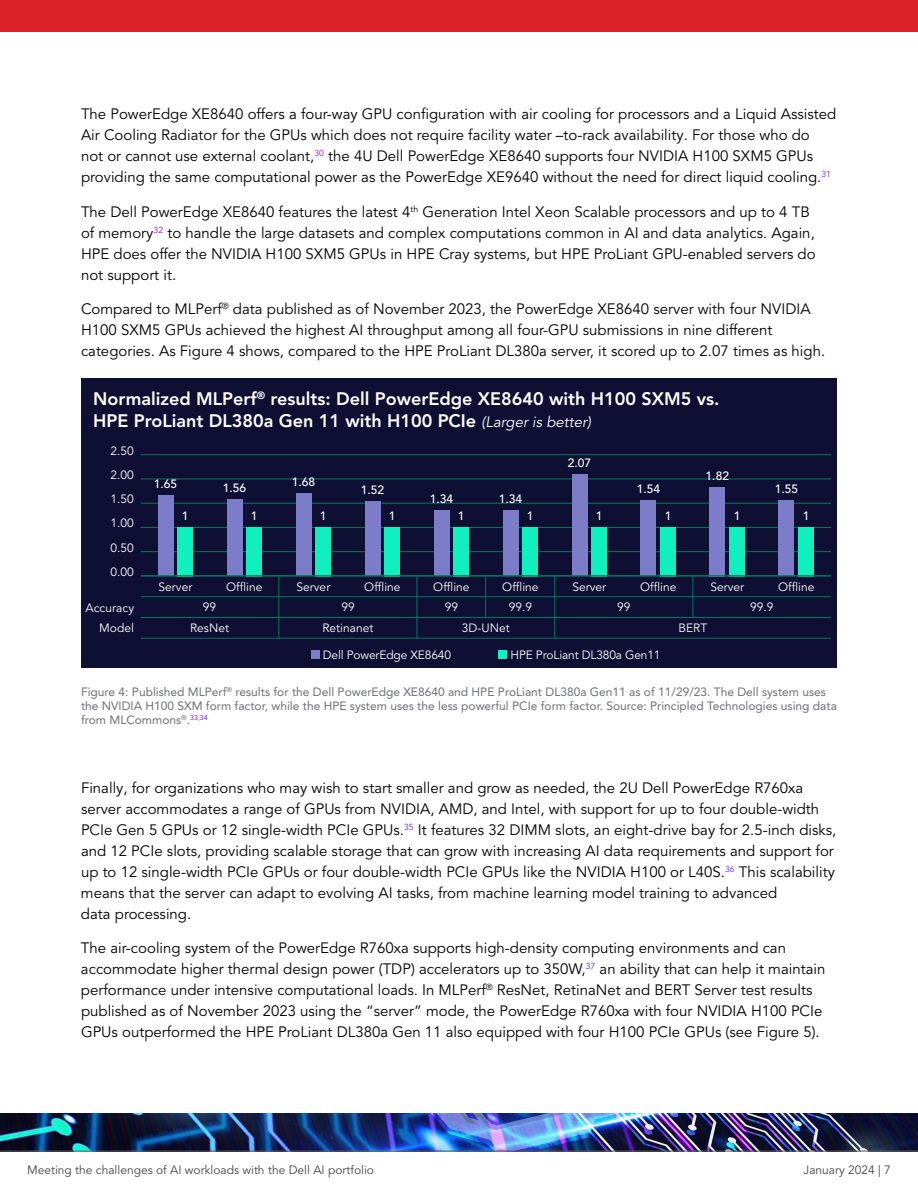
<style>
.page{position:relative;width:918px;height:1188px;background:#fff}
.page>*{position:absolute;margin:0;border:0;box-sizing:border-box;transform-origin:0 0}
.t1{font:800 18px/21.6px "Avenir LT Pro";color:#fff}
.t2{font:15px/21px "Avenir LT Pro";color:#000}
.t3{font:12px/14.4px "Avenir LT Pro";color:#6d6e71}
.t4{font:12px/20.9px "Avenir LT Pro";color:#fff;text-align:right}
.t5{font:12px "Avenir LT Pro";color:#464547}
.t6{font:500 12px "Avenir LT Pro";letter-spacing:.005em;color:#fff}
.s1{font-weight:400;font-style:italic;font-size:15px}
</style>
<div class="page">
<div style="left:81px;top:378px;width:756px;height:289px;background:#0f0f34"></div>
<hr style="left:141px;top:596px;width:690px;height:1px;background:#027a60">
<hr style="left:141px;top:617px;width:690px;height:1px;background:#027a60">
<hr style="left:141px;top:454px;width:690px;height:1px;background:#027a60">
<hr style="left:141px;top:479px;width:690px;height:1px;background:#027a60">
<hr style="left:141px;top:503px;width:690px;height:1px;background:#027a60">
<hr style="left:141px;top:527px;width:690px;height:1px;background:#027a60">
<hr style="left:141px;top:551px;width:690px;height:1px;background:#027a60">
<hr style="left:693px;top:576px;width:1px;height:42px;background:#027a60">
<div style="left:499px;top:651px;width:8px;height:8px;background:#0ff0be"></div>
<div style="left:779px;top:500px;width:15px;height:76px;background:#7c7cc9"></div>
<div style="left:798px;top:527px;width:16px;height:49px;background:#0ff0be"></div>
<div style="left:503px;top:510px;width:15px;height:66px;background:#7c7cc9"></div>
<div style="left:522px;top:527px;width:16px;height:49px;background:#0ff0be"></div>
<div style="left:434px;top:510px;width:15px;height:66px;background:#7c7cc9"></div>
<div style="left:453px;top:527px;width:16px;height:49px;background:#0ff0be"></div>
<div style="left:365px;top:502px;width:15px;height:74px;background:#7c7cc9"></div>
<div style="left:385px;top:527px;width:15px;height:49px;background:#0ff0be"></div>
<div style="left:296px;top:494px;width:15px;height:82px;background:#7c7cc9"></div>
<div style="left:316px;top:527px;width:15px;height:49px;background:#0ff0be"></div>
<div style="left:227px;top:500px;width:15px;height:76px;background:#7c7cc9"></div>
<div style="left:246px;top:527px;width:16px;height:49px;background:#0ff0be"></div>
<div style="left:158px;top:495px;width:15px;height:81px;background:#7c7cc9"></div>
<div style="left:178px;top:527px;width:15px;height:49px;background:#0ff0be"></div>
<div style="left:572px;top:475px;width:15px;height:101px;background:#7c7cc9"></div>
<div style="left:591px;top:527px;width:16px;height:49px;background:#0ff0be"></div>
<div style="left:641px;top:501px;width:15px;height:75px;background:#7c7cc9"></div>
<div style="left:660px;top:527px;width:16px;height:49px;background:#0ff0be"></div>
<div style="left:710px;top:487px;width:15px;height:89px;background:#7c7cc9"></div>
<div style="left:729px;top:527px;width:16px;height:49px;background:#0ff0be"></div>
<hr style="left:141px;top:575px;width:690px;height:2px;background:#027a60">
<hr style="left:278px;top:576px;width:1px;height:62px;background:#027a60">
<hr style="left:417px;top:576px;width:1px;height:62px;background:#027a60">
<hr style="left:485px;top:576px;width:1px;height:42px;background:#027a60">
<hr style="left:554px;top:576px;width:1px;height:62px;background:#027a60">
<hr style="left:141px;top:638px;width:690px;height:1px;background:#027a60">
<div style="left:311px;top:651px;width:8px;height:8px;background:#7c7cc9"></div>
<img style="left:0;top:1113px;width:918px;height:38px">
<hr style="left:0;top:1151px;width:918px;height:1px;background:#616264">
<div style="left:0;top:0;width:918px;height:32px;background:#da2128"></div>
<p class="t2" style="left:81px;top:104px;width:757px">The PowerEdge XE8640 offers a four-way GPU configuration with air cooling for processors and a Liquid Assisted Air Cooling Radiator for the GPUs which does not require facility water –to-rack availability. For those who do<br>not or cannot use external coolant,<sup>30</sup> the 4U Dell PowerEdge XE8640 supports four NVIDIA H100 SXM5 GPUs providing the same computational power as the PowerEdge XE9640 without the need for direct liquid cooling.<sup>31</sup></p>
<p class="t2" style="left:81px;top:201px;width:736px">The Dell PowerEdge XE8640 features the latest 4<sup>th</sup> Generation Intel Xeon Scalable processors and up to 4 TB of memory<sup>32</sup> to handle the large datasets and complex computations common in AI and data analytics. Again, HPE does offer the NVIDIA H100 SXM5 GPUs in HPE Cray systems, but HPE ProLiant GPU-enabled servers do not support it.</p>
<p class="t2" style="left:81px;top:299px;width:746px">Compared to MLPerf<sup>®</sup> data published as of November 2023, the PowerEdge XE8640 server with four NVIDIA<br>H100 SXM5 GPUs achieved the highest AI throughput among all four-GPU submissions in nine different categories. As Figure 4 shows, compared to the HPE ProLiant DL380a server, it scored up to 2.07 times as high.</p>
<p class="t1" style="left:93px;top:388px;width:628px">Normalized MLPerf<sup>®</sup> results: Dell PowerEdge XE8640 with H100 SXM5 vs.<br>HPE ProLiant DL380a Gen 11 with H100 PCIe <span class="s1">(Larger is better)</span></p>
<p class="t4" style="left:110px;top:440px;width:25px">2.50</p>
<p class="t4" style="left:110px;top:465px;width:25px">2.00</p>
<p class="t4" style="left:110px;top:489px;width:25px">1.50</p>
<p class="t4" style="left:110px;top:513px;width:25px">1.00</p>
<p class="t4" style="left:110px;top:537px;width:25px">0.50</p>
<p class="t4" style="left:110px;top:562px;width:25px">0.00</p>
<p class="t4" style="left:86px;top:597px;width:50px">Accuracy<br>Model</p>
<p class="t6" style="left:154px;top:476px;width:25px">1.65</p>
<p class="t6" style="left:223px;top:481px;width:25px">1.56</p>
<p class="t6" style="left:292px;top:475px;width:25px">1.68</p>
<p class="t6" style="left:361px;top:483px;width:25px">1.52</p>
<p class="t6" style="left:430px;top:492px;width:25px">1.34</p>
<p class="t6" style="left:499px;top:492px;width:25px">1.34</p>
<p class="t6" style="left:568px;top:456px;width:25px">2.07</p>
<p class="t6" style="left:637px;top:481px;width:25px">1.54</p>
<p class="t6" style="left:706px;top:468px;width:25px">1.82</p>
<p class="t6" style="left:775px;top:481px;width:25px">1.55</p>
<p class="t6" style="left:182px;top:508px;width:8px">1</p>
<p class="t6" style="left:251px;top:508px;width:8px">1</p>
<p class="t6" style="left:320px;top:508px;width:8px">1</p>
<p class="t6" style="left:389px;top:509px;width:8px">1</p>
<p class="t6" style="left:458px;top:508px;width:8px">1</p>
<p class="t6" style="left:527px;top:508px;width:8px">1</p>
<p class="t6" style="left:596px;top:508px;width:8px">1</p>
<p class="t6" style="left:665px;top:508px;width:8px">1</p>
<p class="t6" style="left:734px;top:508px;width:8px">1</p>
<p class="t6" style="left:803px;top:508px;width:8px">1</p>
<p class="t4" style="left:159px;top:576px;width:35px">Server</p>
<p class="t4" style="left:226px;top:576px;width:38px">Offline</p>
<p class="t4" style="left:297px;top:576px;width:35px">Server</p>
<p class="t4" style="left:364px;top:576px;width:38px">Offline</p>
<p class="t4" style="left:433px;top:576px;width:38px">Offline</p>
<p class="t4" style="left:502px;top:576px;width:38px">Offline</p>
<p class="t4" style="left:572px;top:576px;width:35px">Server</p>
<p class="t4" style="left:640px;top:576px;width:38px">Offline</p>
<p class="t4" style="left:710px;top:576px;width:35px">Server</p>
<p class="t4" style="left:778px;top:576px;width:38px">Offline</p>
<p class="t4" style="left:203px;top:597px;width:15px">99</p>
<p class="t4" style="left:341px;top:597px;width:15px">99</p>
<p class="t4" style="left:445px;top:597px;width:15px">99</p>
<p class="t4" style="left:509px;top:597px;width:25px">99.9</p>
<p class="t4" style="left:617px;top:597px;width:15px">99</p>
<p class="t4" style="left:750px;top:597px;width:25px">99.9</p>
<p class="t4" style="left:190px;top:618px;width:41px">ResNet</p>
<p class="t4" style="left:322px;top:618px;width:53px">Retinanet</p>
<p class="t4" style="left:462px;top:618px;width:49px">3D-UNet</p>
<p class="t4" style="left:679px;top:618px;width:30px">BERT</p>
<p class="t4" style="left:323px;top:645px;width:130px">Dell PowerEdge XE8640</p>
<p class="t4" style="left:511px;top:645px;width:152px">HPE ProLiant DL380a Gen11</p>
<p class="t3" style="left:81px;top:684px;width:757px">Figure 4: Published MLPerf<sup>®</sup> results for the Dell PowerEdge XE8640 and HPE ProLiant DL380a Gen11 as of 11/29/23. The Dell system uses the NVIDIA H100 SXM form factor, while the HPE system uses the less powerful PCIe form factor. Source: Principled Technologies using data from MLCommons<sup>®</sup>.<sup>33</sup><sup>,</sup><sup>34</sup></p>
<p class="t2" style="left:81px;top:778px;width:757px">Finally, for organizations who may wish to start smaller and grow as needed, the 2U Dell PowerEdge R760xa server accommodates a range of GPUs from NVIDIA, AMD, and Intel, with support for up to four double-width PCIe Gen 5 GPUs or 12 single-width PCIe GPUs.<sup>35</sup> It features 32 DIMM slots, an eight-drive bay for 2.5-inch disks, and 12 PCIe slots, providing scalable storage that can grow with increasing AI data requirements and support for up to 12 single-width PCIe GPUs or four double-width PCIe GPUs like the NVIDIA H100 or L40S.<sup>36</sup> This scalability means that the server can adapt to evolving AI tasks, from machine learning model training to advanced<br>data processing.</p>
<p class="t2" style="left:81px;top:938px;width:746px">The air-cooling system of the PowerEdge R760xa supports high-density computing environments and can accommodate higher thermal design power (TDP) accelerators up to 350W,<sup>37</sup> an ability that can help it maintain performance under intensive computational loads. In MLPerf<sup>®</sup> ResNet, RetinaNet and BERT Server test results published as of November 2023 using the “server” mode, the PowerEdge R760xa with four NVIDIA H100 PCIe GPUs outperformed the HPE ProLiant DL380a Gen 11 also equipped with four H100 PCIe GPUs (see Figure 5).</p>
<p class="t5" style="left:27px;top:1163px;width:349px">Meeting the challenges of AI workloads with the Dell AI portfolio</p>
<p class="t5" style="left:804px;top:1163px;width:89px">January 2024 | 7</p>
</div>
